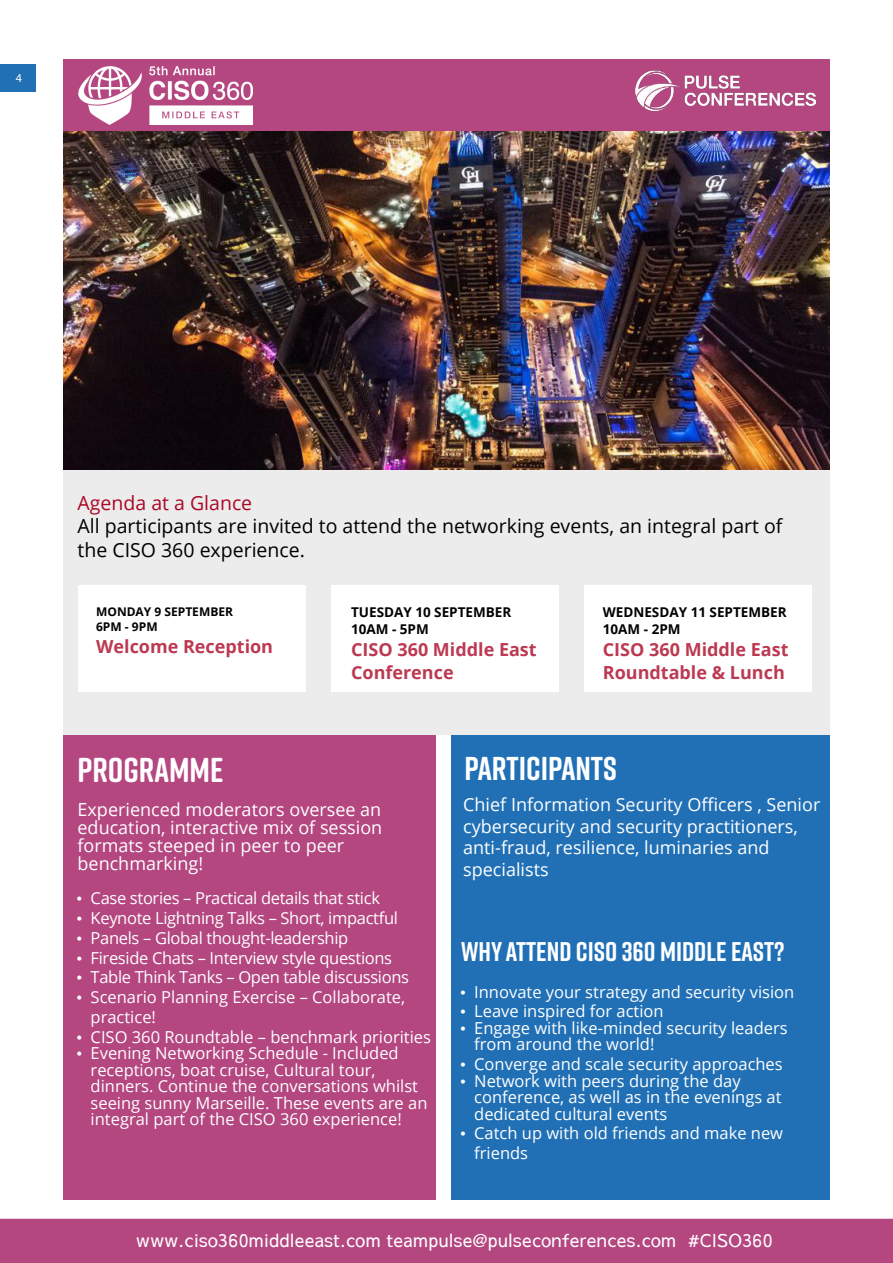
<style>
.page{position:relative;width:893px;height:1263px;background:#fff}
.page>*{position:absolute;margin:0;border:0;box-sizing:border-box;transform-origin:0 0}
.t1{font:700 34.5px "Rift Soft";color:#fff}
.t2{font:700 33px "Rift";color:#fff}
.t3{font:700 27px "Rift";color:#fff}
.t4{font:19.5px/23.4px "Open Sans";color:#000}
.t5{font:19.5px "Open Sans";color:#ab0726}
.t6{font:18px/21.6px "Open Sans";color:#fff}
.t7{font:700 18px/22.5px "Open Sans";color:#bc3951}
.t8{font:500 18px "Sawarabi Gothic";letter-spacing:.02em;color:#fff}
.t9{font:16.5px/16.5px "Open Sans";color:#fff}
.t10{font:16.5px "Open Sans";letter-spacing:-.02em;color:#fff}
.t11{font:700 13.5px/16.8px "Open Sans";color:#000}
.t12{font:700 12px/15px "Open Sans";color:#000}
.t13{font:12px "Myriad Pro";color:#fff}
.s1{font-family:"Times New Roman"}
</style>
<div class="page">
<div style="left:63px;top:469px;width:767px;height:266px;background:#ececec"></div>
<div style="left:451px;top:735px;width:379px;height:464px;background:#2170b6"></div>
<div style="left:0;top:64px;width:35px;height:27px;background:#216fb4"></div>
<div style="left:63px;top:735px;width:373px;height:464px;background:#b44680"></div>
<div style="left:78px;top:585px;width:227px;height:107px;background:#fff"></div>
<div style="left:584px;top:585px;width:228px;height:107px;background:#fff"></div>
<div style="left:331px;top:585px;width:228px;height:107px;background:#fff"></div>
<div style="left:63px;top:60px;width:767px;height:72px;background:#b44680"></div>
<img style="left:635px;top:71px;width:181px;height:39px">
<img style="left:79px;top:67px;width:173px;height:57px">
<div style="left:0;top:1219px;width:893px;height:44px;background:#b44680"></div>
<img style="left:63px;top:132px;width:767px;height:337px">
<p class="t13" style="left:16px;top:70px;width:8px">4</p>
<p class="t5" style="left:78px;top:489px;width:176px">Agenda at a Glance</p>
<p class="t4" style="left:78px;top:514px;width:706px">All participants are invited to attend the networking events, an integral part of the CISO 360 experience.</p>
<p class="t12" style="left:96px;top:604px;width:138px">MONDAY 9 SEPTEMBER<br>6PM - 9PM</p>
<p class="t7" style="left:96px;top:635px;width:178px">Welcome Reception</p>
<h1 class="t1" style="left:78px;top:745px;width:147px">PROGRAMME</h1>
<p class="t11" style="left:351px;top:603px;width:162px">TUESDAY 10 SEPTEMBER<br>10AM - 5PM</p>
<p class="t7" style="left:351px;top:638px;width:187px">CISO 360 Middle East<br>Conference</p>
<p class="t11" style="left:603px;top:603px;width:185px">WEDNESDAY 11 SEPTEMBER<br>10AM - 2PM</p>
<p class="t7" style="left:603px;top:638px;width:187px">CISO 360 Middle East<br>Roundtable &amp; Lunch</p>
<h2 class="t2" style="left:464px;top:745px;width:154px">PARTICIPANTS</h2>
<p class="t6" style="left:78px;top:800px;width:306px;line-height:18px">Experienced moderators oversee an education, interactive mix of session formats steeped in peer to peer benchmarking!</p>
<p class="t10" style="left:77px;top:887px;width:305px"><span class="s1">•</span> Case stories – Practical details that stick</p>
<p class="t10" style="left:77px;top:907px;width:323px"><span class="s1">•</span> Keynote Lightning Talks – Short, impactful</p>
<p class="t10" style="left:77px;top:926px;width:273px"><span class="s1">•</span> Panels – Global thought-leadership</p>
<p class="t10" style="left:77px;top:946px;width:317px"><span class="s1">•</span> Fireside Chats – Interview style questions</p>
<p class="t10" style="left:77px;top:966px;width:334px"><span class="s1">•</span> Table Think Tanks – Open table discussions</p>
<p class="t9" style="left:91px;top:987px;width:316px;line-height:19.8px;text-indent:-14px"><span class="s1">•</span> Scenario Planning Exercise – Collaborate, practice!</p>
<p class="t9" style="left:77px;top:1028px;width:356px"><span class="s1">•</span> CISO 360 Roundtable – benchmark priorities</p>
<p class="t9" style="left:91px;top:1044px;width:338px;text-indent:-14px"><span class="s1">•</span> Evening Networking Schedule - Included receptions, boat cruise, Cultural tour, dinners. Continue the conversations whilst seeing sunny Marseille. These events are an integral part of the CISO 360 experience!</p>
<p class="t6" style="left:463px;top:793px;width:359px">Chief Information Security Officers , Senior cybersecurity and security practitioners, anti-fraud, resilience, luminaries and specialists</p>
<h3 class="t3" style="left:461px;top:932px;width:325px">WHY ATTEND CISO 360 MIDDLE EAST?</h3>
<p class="t9" style="left:460px;top:983px;width:336px"><span class="s1">•</span> Innovate your strategy and security vision</p>
<p class="t9" style="left:460px;top:1003px;width:205px"><span class="s1">•</span> Leave inspired for action</p>
<p class="t9" style="left:474px;top:1019px;width:315px;text-indent:-14px"><span class="s1">•</span> Engage with like-minded security leaders from around the world!</p>
<p class="t9" style="left:460px;top:1055px;width:324px"><span class="s1">•</span> Converge and scale security approaches</p>
<p class="t9" style="left:474px;top:1072px;width:309px;text-indent:-14px"><span class="s1">•</span> Network with peers during the day conference, as well as in the evenings at dedicated cultural events</p>
<p class="t9" style="left:474px;top:1123px;width:310px;line-height:19.8px;text-indent:-14px"><span class="s1">•</span> Catch up with old friends and make new friends</p>
<p class="t8" style="left:136px;top:1227px;width:638px">www.ciso360middleeast.com teampulse@pulseconferences.com #CISO360</p>
</div>
